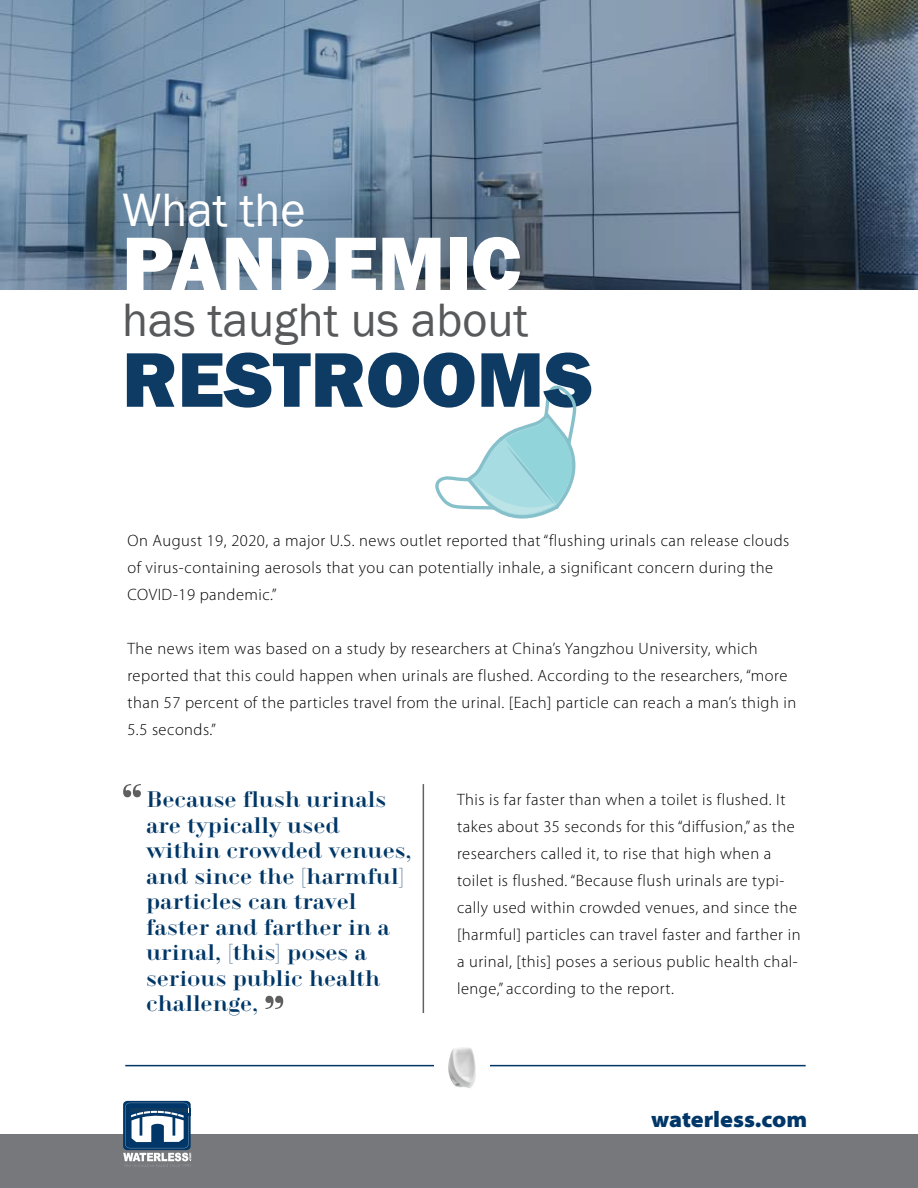
<style>
.page{position:relative;width:918px;height:1188px;background:#fff}
.page>*{position:absolute;margin:0;border:0;box-sizing:border-box;transform-origin:0 0}
.t1{font:800 80.25px "Franklin Gothic";color:#0e3b63}
.t2{font:800 80.25px "Franklin Gothic";color:#fff}
.t3{font:48.15px "Franklin Gothic";color:#58595b}
.t4{font:48.15px "Franklin Gothic";color:#fff}
.t5{font:900 semi-expanded 22.5px "Myriad Pro";color:#003768}
.t6{font:21px/25.5px "Geotica Three";letter-spacing:.03em;color:#003767}
.t7{font:300 16.5px/27px "Myriad Pro";letter-spacing:.03em;color:#000}
</style>
<div class="page">
<hr style="left:125px;top:1065px;width:681px;height:1px;background:#003767">
<div style="left:434px;top:1040px;width:56px;height:37px;background:#fff"></div>
<img style="left:448px;top:1047px;width:28px;height:41px">
<svg style="left:123px;top:784px;width:18px;height:13px"></svg>
<svg style="left:265px;top:996px;width:18px;height:13px"></svg>
<hr style="left:423px;top:784px;width:1px;height:229px;background:#000">
<div style="left:0;top:1134px;width:918px;height:54px;background:#77787b"></div>
<svg style="left:123px;top:1101px;width:68px;height:49px"></svg>
<svg style="left:123px;top:1103px;width:69px;height:64px"></svg>
<svg style="left:0;top:0;width:918px;height:289px;background:#667c91"></svg>
<svg style="left:435px;top:386px;width:142px;height:133px"></svg>
<h2 class="t4" style="left:122px;top:180px;width:185px">What the</h2>
<h1 class="t2" style="left:122px;top:212px;width:401px">PANDEMIC</h1>
<h2 class="t3" style="left:122px;top:290px;width:408px">has taught us about</h2>
<h1 class="t1" style="left:122px;top:328px;width:472px">RESTROOMS</h1>
<p class="t7" style="left:127px;top:527px;width:663px">On August 19, 2020, a major U.S. news outlet reported that “flushing urinals can release clouds of virus-containing aerosols that you can potentially inhale, a significant concern during the<br>COVID-19 pandemic.”</p>
<p class="t7" style="left:127px;top:635px;width:670px">The news item was based on a study by researchers at China’s Yangzhou University, which reported that this could happen when urinals are flushed. According to the researchers, “more than 57 percent of the particles travel from the urinal. [Each] particle can reach a man’s thigh in 5.5 seconds.”</p>
<p class="t6" style="left:146px;top:787px;width:267px">Because flush urinals are typically used within crowded venues, and since the [harmful] particles can travel faster and farther in a urinal, [this] poses a serious public health challenge,</p>
<p class="t7" style="left:457px;top:786px;width:345px">This is far faster than when a toilet is flushed. It takes about 35 seconds for this “diffusion,” as the researchers called it, to rise that high when a toilet is flushed. “Because flush urinals are typi&shy;cally used within crowded venues, and since the [harmful] particles can travel faster and farther in a urinal, [this] poses a serious public health chal&shy;lenge,” according to the report.</p>
<h3 class="t5" style="left:651px;top:1104px;width:158px">waterless.com</h3>
</div>
